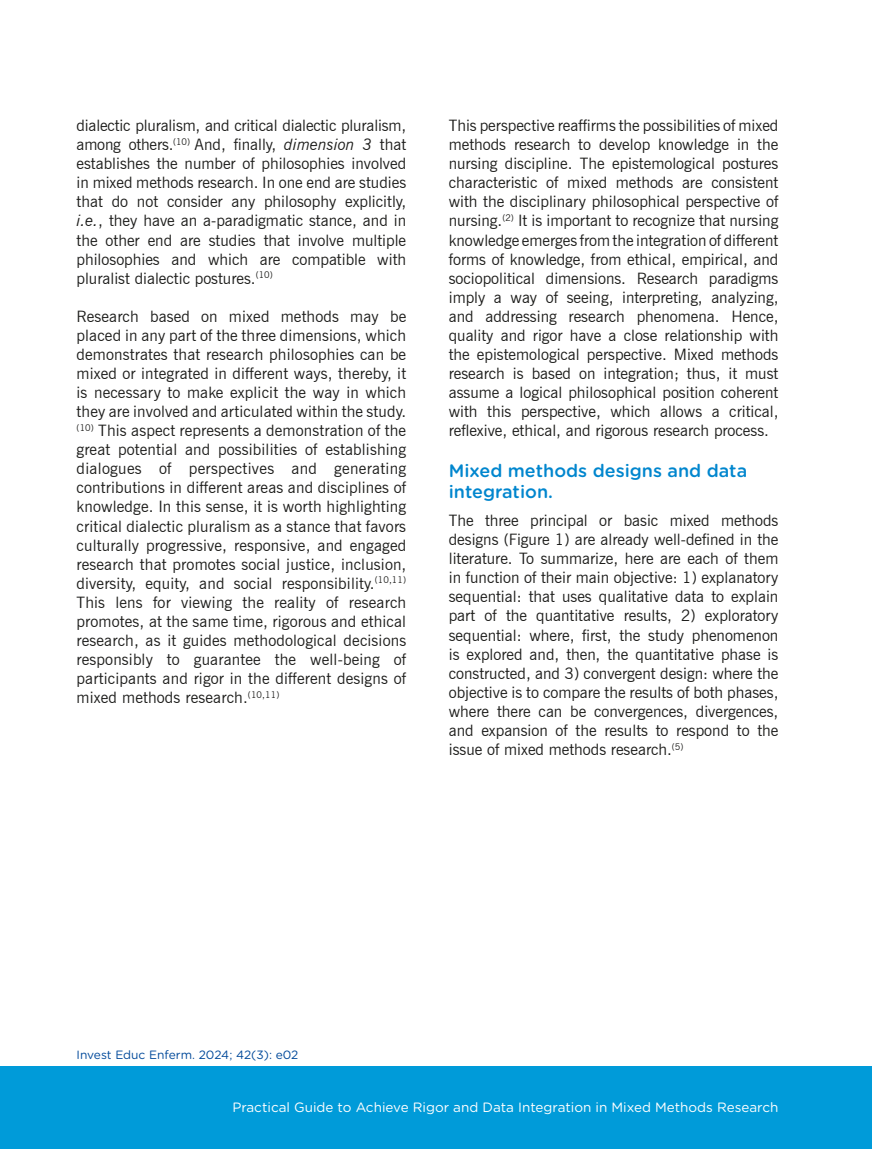
<style>
.page{position:relative;width:872px;height:1149px;background:#fff}
.page>*{position:absolute;margin:0;border:0;box-sizing:border-box;transform-origin:0 0}
.t1{font:500 18px/21.6px "Gotham Rounded";color:#0086ce}
.t2{font:15.75px/19px "News Gothic BT";color:#1d1d1b;text-align:justify}
.t3{font:13.5px "Gotham Rounded";color:#fff}
.t4{font:12px "Gotham Rounded";color:#00499a}
.s1{font-style:italic}
</style>
<div class="page">
<div style="left:0;top:1065px;width:871px;height:83px;background:#009bd9"></div>
<p class="t2" style="left:77px;top:116px;width:331px">dialectic pluralism, and critical dialectic pluralism, among others.<sup>(10)</sup> And, finally, <span class="s1">dimension 3</span> that establishes the number of philosophies involved in mixed methods research. In one end are studies that do not consider any philosophy explicitly, <span class="s1">i.e.</span>, they have an a-paradigmatic stance, and in the other end are studies that involve multiple philosophies and which are compatible with pluralist dialectic postures.<sup>(10)</sup></p>
<p class="t2" style="left:77px;top:306px;width:331px">Research based on mixed methods may be placed in any part of the three dimensions, which demonstrates that research philosophies can be mixed or integrated in different ways, thereby, it is necessary to make explicit the way in which they are involved and articulated within the study. <sup>(10)</sup> This aspect represents a demonstration of the great potential and possibilities of establishing dialogues of perspectives and generating contributions in different areas and disciplines of knowledge. In this sense, it is worth highlighting critical dialectic pluralism as a stance that favors culturally progressive, responsive, and engaged research that promotes social justice, inclusion, diversity, equity, and social responsibility.<sup>(10,11)<br></sup>This lens for viewing the reality of research promotes, at the same time, rigorous and ethical research, as it guides methodological decisions responsibly to guarantee the well-being of participants and rigor in the different designs of mixed methods research.<sup>(10,11)</sup></p>
<p class="t2" style="left:449px;top:116px;width:331px">This perspective reaffirms the possibilities of mixed methods research to develop knowledge in the nursing discipline. The epistemological postures characteristic of mixed methods are consistent with the disciplinary philosophical perspective of nursing.<sup>(2)</sup> It is important to recognize that nursing knowledge emerges from the integration of different forms of knowledge, from ethical, empirical, and sociopolitical dimensions. Research paradigms imply a way of seeing, interpreting, analyzing, and addressing research phenomena. Hence, quality and rigor have a close relationship with the epistemological perspective. Mixed methods research is based on integration; thus, it must assume a logical philosophical position coherent with this perspective, which allows a critical, reflexive, ethical, and rigorous research process.</p>
<p class="t1" style="left:449px;top:459px;width:300px">Mixed methods designs and data integration.</p>
<p class="t2" style="left:449px;top:510px;width:331px">The three principal or basic mixed methods designs (Figure 1) are already well-defined in the literature. To summarize, here are each of them in function of their main objective: 1) explanatory sequential: that uses qualitative data to explain part of the quantitative results, 2) exploratory sequential: where, first, the study phenomenon is explored and, then, the quantitative phase is constructed, and 3) convergent design: where the objective is to compare the results of both phases, where there can be convergences, divergences, and expansion of the results to respond to the issue of mixed methods research.<sup>(5)</sup></p>
<p class="t4" style="left:77px;top:1046px;width:223px">Invest Educ Enferm. 2024; 42(3): e02</p>
<p class="t3" style="left:232px;top:1097px;width:547px">Practical Guide to Achieve Rigor and Data Integration in Mixed Methods Research</p>
</div>
